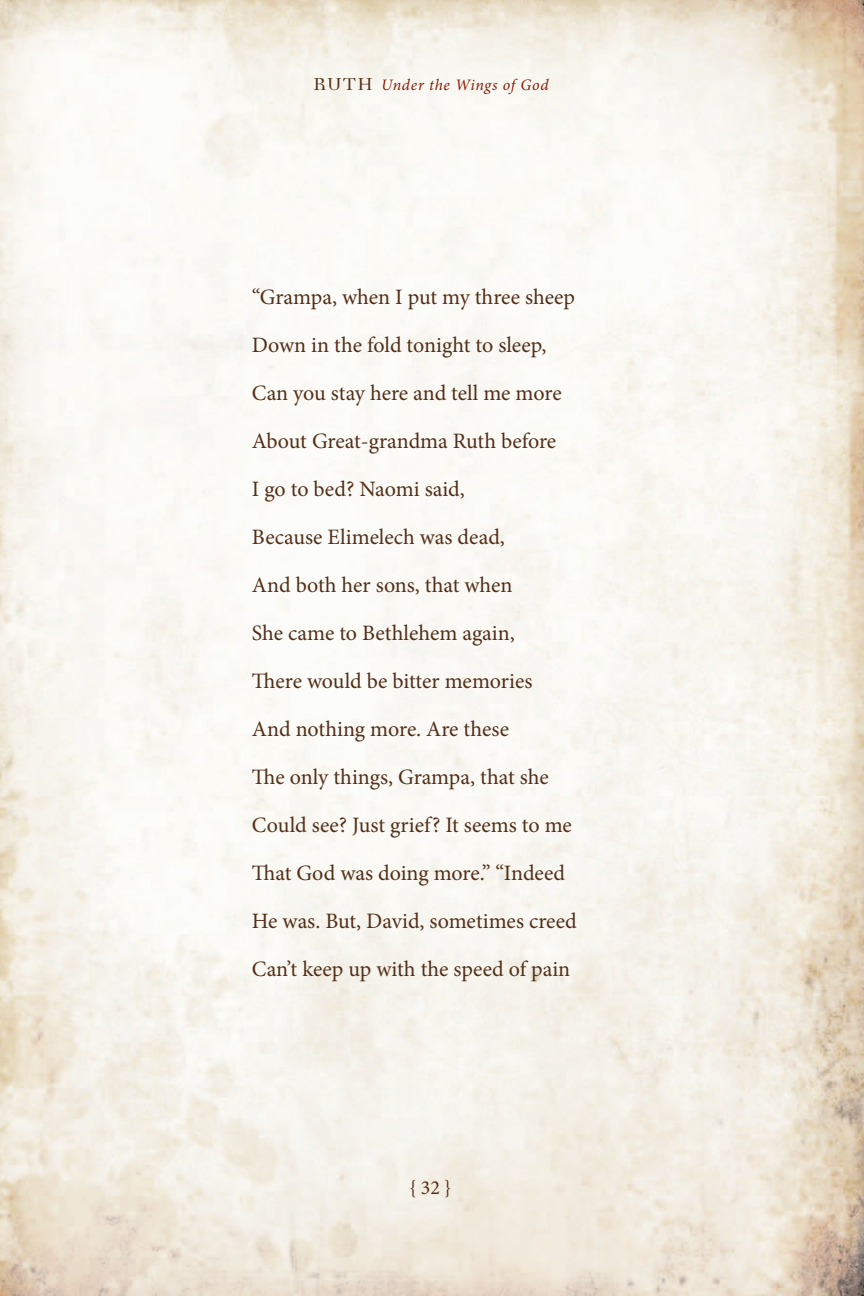
<style>
.page{position:relative;width:864px;height:1296px;background:#fff}
.page>*{position:absolute;margin:0;border:0;box-sizing:border-box;transform-origin:0 0}
.t1{font:22px/48px "Minion Pro";letter-spacing:-.005em;color:#532f18}
.t2{font:20px "Minion Pro";color:#532f18}
.t3{font:italic 16px "Minion Pro";letter-spacing:.045em;color:#891c02}
.s1{font-family:"Democratica";font-style:normal;font-size:28px;color:#532f18}
</style>
<div class="page">
<img style="left:0;top:0;width:864px;height:1296px">
<p class="t3" style="left:312px;top:74px;width:238px"><span class="s1">Ruth</span> Under the Wings of God</p>
<p class="t1" style="left:252px;top:273px;width:326px">“Grampa, when i put my three sheep<br>Down in the fold tonight to sleep,<br>Can you stay here and tell me more<br>About Great-grandma ruth before<br>i go to bed? naomi said,<br>Because elimelech was dead,<br>And both her sons, that when<br>She came to Bethlehem again,<br>There would be bitter memories<br>And nothing more. Are these<br>The only things, Grampa, that she<br>Could see? Just grief? it seems to me<br>That God was doing more.” “indeed he was. But, David, sometimes creed<br>Can’t keep up with the speed of pain</p>
<p class="t2" style="left:409px;top:1175px;width:44px">{ 32 }</p>
</div>
